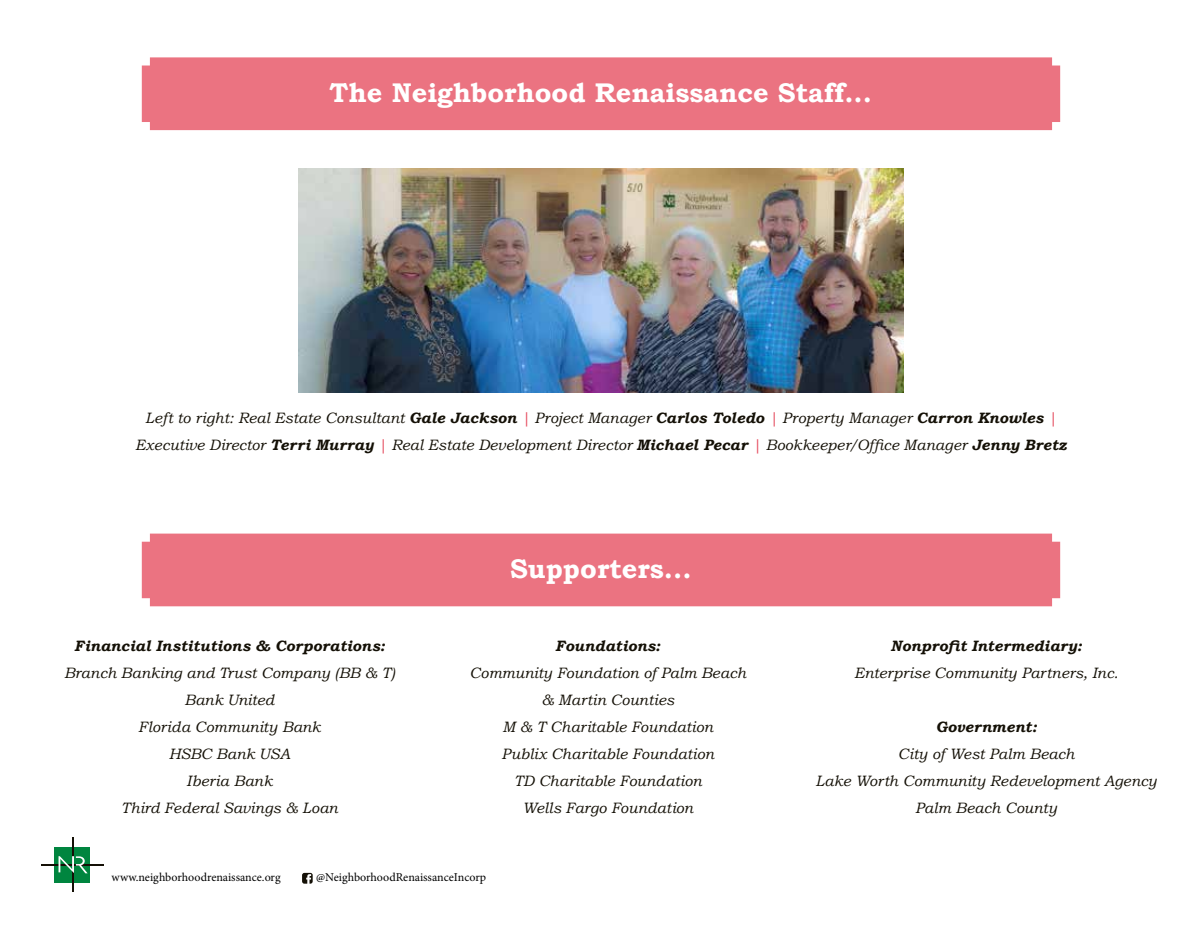
<style>
.page{position:relative;width:1202px;height:932px;background:#fff}
.page>*{position:absolute;margin:0;border:0;box-sizing:border-box;transform-origin:0 0}
.t1{font:700 27px "Bookman Old Style";color:#fff}
.t2{font:italic 15px/27px "Bookman Old Style";color:#141006;text-align:center}
.t3{font:italic 700 15px "Bookman Old Style";letter-spacing:.01em;color:#141006}
.t4{font:12px "Minion Pro";letter-spacing:-.005em;color:#000}
.s1{font-weight:700}
.s2{color:#e65062}
</style>
<div class="page">
<div style="left:54px;top:847px;width:36px;height:36px;background:#00853f"></div>
<hr style="left:72px;top:837px;width:2px;height:54px;background:#141006">
<hr style="left:41px;top:864px;width:62px;height:1px;background:#141006">
<svg style="left:58px;top:856px;width:30px;height:17px"></svg>
<svg style="left:302px;top:872px;width:11px;height:11px"></svg>
<div style="left:142px;top:57px;width:918px;height:73px;background:#eb7381"></div>
<img style="left:298px;top:168px;width:605px;height:224px">
<div style="left:142px;top:533px;width:918px;height:73px;background:#eb7381"></div>
<h1 class="t1" style="left:329px;top:77px;width:544px">The Neighborhood Renaissance Staff...</h1>
<p class="t2" style="left:135px;top:404px;width:933px">Left to right: Real Estate Consultant <span class="s1">Gale Jackson</span> <span class="s2">|</span> Project Manager <span class="s1">Carlos Toledo</span> <span class="s2">|</span> Property Manager <span class="s1">Carron Knowles</span> <span class="s2">|<br></span>Executive Director <span class="s1">Terri Murray</span> <span class="s2">|</span> Real Estate Development Director <span class="s1">Michael Pecar</span> <span class="s2">|</span> Bookkeeper/Office Manager <span class="s1">Jenny Bretz</span></p>
<p class="t3" style="left:74px;top:637px;width:312px">Financial Institutions &amp; Corporations:</p>
<p class="t2" style="left:64px;top:659px;width:332px">Branch Banking and Trust Company (BB &amp; T)<br>Bank United<br>Florida Community Bank<br>HSBC Bank USA<br>Iberia Bank<br>Third Federal Savings &amp; Loan</p>
<h1 class="t1" style="left:510px;top:553px;width:183px">Supporters...</h1>
<p class="t3" style="left:555px;top:637px;width:107px">Foundations:</p>
<p class="t2" style="left:469px;top:659px;width:278px">Community Foundation of Palm Beach &amp; Martin Counties<br>M &amp; T Charitable Foundation<br>Publix Charitable Foundation<br>TD Charitable Foundation<br>Wells Fargo Foundation</p>
<p class="t4" style="left:112px;top:869px;width:170px">www.neighborhoodrenaissance.org</p>
<p class="t4" style="left:316px;top:869px;width:172px">@NeighborhoodRenaissanceIncorp</p>
<p class="t3" style="left:890px;top:637px;width:193px">Nonprofit Intermediary:</p>
<p class="t2" style="left:854px;top:659px;width:266px">Enterprise Community Partners, Inc.</p>
<p class="t3" style="left:935px;top:718px;width:103px">Government:</p>
<p class="t2" style="left:815px;top:740px;width:343px">City of West Palm Beach<br>Lake Worth Community Redevelopment Agency<br>Palm Beach County</p>
</div>
